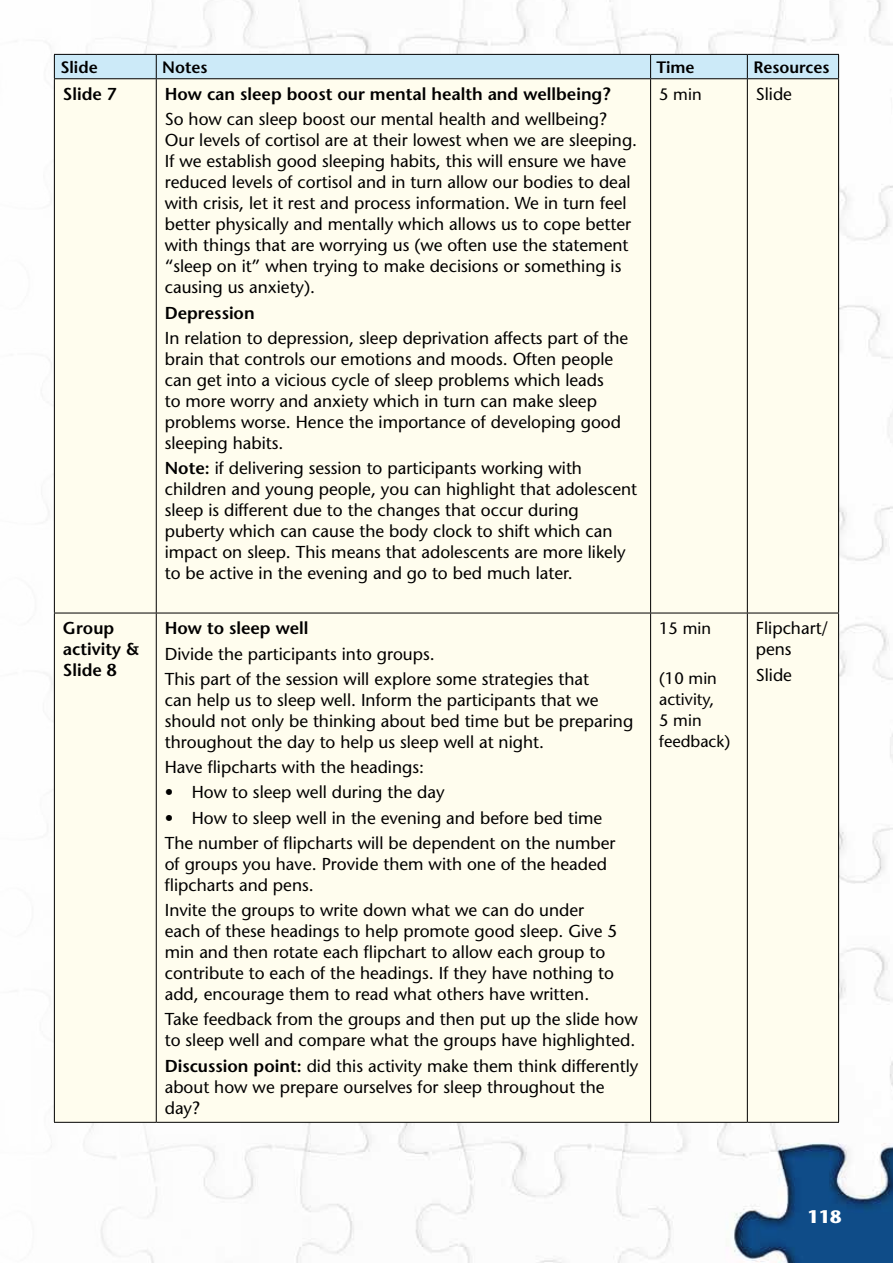
<style>
.page{position:relative;width:893px;height:1263px;background:#fff}
.page>*{position:absolute;margin:0;border:0;box-sizing:border-box;transform-origin:0 0}
.t1{font:700 18px "Stone Sans";color:#fff}
.t2{font:17.25px/21px "Stone Sans";color:#000}
.t3{font:600 17.25px/21px "Stone Sans";color:#000}
.t4{font:16.5px/21px "Stone Sans";color:#000}
.t5{font:600 16.5px "Stone Sans";color:#000}
.s1{font-weight:600}
</style>
<div class="page">
<img style="left:48px;top:0;width:845px;height:1263px">
<div style="left:55px;top:79px;width:783px;height:1043px;background:#fffdee"></div>
<div style="left:54px;top:54px;width:785px;height:24px;background:#cceaf8"></div>
<hr style="left:54px;top:78px;width:102px;height:1px;background:#000">
<hr style="left:54px;top:79px;width:1px;height:534px;background:#000">
<hr style="left:156px;top:78px;width:495px;height:1px;background:#000">
<hr style="left:156px;top:79px;width:1px;height:534px;background:#000">
<hr style="left:651px;top:78px;width:96px;height:1px;background:#000">
<hr style="left:650px;top:79px;width:1px;height:534px;background:#000">
<hr style="left:747px;top:78px;width:92px;height:1px;background:#000">
<hr style="left:747px;top:79px;width:1px;height:534px;background:#000">
<hr style="left:838px;top:79px;width:1px;height:534px;background:#000">
<hr style="left:54px;top:613px;width:102px;height:1px;background:#000">
<hr style="left:54px;top:613px;width:1px;height:509px;background:#000">
<hr style="left:156px;top:613px;width:495px;height:1px;background:#000">
<hr style="left:156px;top:613px;width:1px;height:509px;background:#000">
<hr style="left:651px;top:613px;width:96px;height:1px;background:#000">
<hr style="left:650px;top:613px;width:1px;height:509px;background:#000">
<hr style="left:747px;top:613px;width:92px;height:1px;background:#000">
<hr style="left:747px;top:613px;width:1px;height:509px;background:#000">
<hr style="left:838px;top:613px;width:1px;height:509px;background:#000">
<hr style="left:54px;top:1122px;width:102px;height:1px;background:#000">
<hr style="left:156px;top:1122px;width:495px;height:1px;background:#000">
<hr style="left:651px;top:1122px;width:96px;height:1px;background:#000">
<hr style="left:747px;top:1122px;width:92px;height:1px;background:#000">
<p class="t5" style="left:60px;top:57px;width:39px">Slide</p>
<p class="t5" style="left:162px;top:57px;width:47px">Notes</p>
<p class="t5" style="left:657px;top:57px;width:40px">Time</p>
<p class="t5" style="left:753px;top:57px;width:78px">Resources</p>
<p class="t3" style="left:63px;top:84px;width:55px">Slide 7</p>
<p class="t3" style="left:165px;top:84px;width:447px">How can sleep boost our mental health and wellbeing?</p>
<p class="t2" style="left:165px;top:109px;width:474px">So how can sleep boost our mental health and wellbeing?<br>Our levels of cortisol are at their lowest when we are sleeping.<br>If we establish good sleeping habits, this will ensure we have reduced levels of cortisol and in turn allow our bodies to deal with crisis, let it rest and process information. We in turn feel better physically and mentally which allows us to cope better with things that are worrying us (we often use the statement “sleep on it” when trying to make decisions or something is causing us anxiety).</p>
<p class="t3" style="left:165px;top:302px;width:91px">Depression</p>
<p class="t2" style="left:165px;top:327px;width:465px">In relation to depression, sleep deprivation affects part of the brain that controls our emotions and moods. Often people can get into a vicious cycle of sleep problems which leads<br>to more worry and anxiety which in turn can make sleep problems worse. Hence the importance of developing good sleeping habits.</p>
<p class="t2" style="left:165px;top:458px;width:474px"><span class="s1">Note:</span> if delivering session to participants working with children and young people, you can highlight that adolescent sleep is different due to the changes that occur during puberty which can cause the body clock to shift which can impact on sleep. This means that adolescents are more likely to be active in the evening and go to bed much later.</p>
<p class="t4" style="left:659px;top:83px;width:44px">5 min</p>
<p class="t2" style="left:756px;top:84px;width:38px">Slide</p>
<p class="t3" style="left:63px;top:618px;width:78px">Group activity &amp;<br>Slide 8</p>
<p class="t3" style="left:165px;top:618px;width:145px">How to sleep well</p>
<p class="t2" style="left:165px;top:641px;width:426px;line-height:25.2px">Divide the participants into groups.<br>This part of the session will explore some strategies that</p>
<p class="t2" style="left:165px;top:689px;width:470px">can help us to sleep well. Inform the participants that we should not only be thinking about bed time but be preparing throughout the day to help us sleep well at night.</p>
<p class="t2" style="left:165px;top:757px;width:261px">Have flipcharts with the headings:</p>
<p class="t2" style="left:165px;top:782px;width:281px">• How to sleep well during the day</p>
<p class="t2" style="left:165px;top:805px;width:452px;line-height:25.2px">• How to sleep well in the evening and before bed time<br>The number of flipcharts will be dependent on the number</p>
<p class="t2" style="left:165px;top:853px;width:444px">of groups you have. Provide them with one of the headed flipcharts and pens.</p>
<p class="t2" style="left:165px;top:900px;width:454px">Invite the groups to write down what we can do under each of these headings to help promote good sleep. Give 5 min and then rotate each flipchart to allow each group to contribute to each of the headings. If they have nothing to add, encourage them to read what others have written.</p>
<p class="t2" style="left:165px;top:1009px;width:475px">Take feedback from the groups and then put up the slide how to sleep well and compare what the groups have highlighted.</p>
<p class="t2" style="left:165px;top:1055px;width:475px"><span class="s1">Discussion point:</span> did this activity make them think differently about how we prepare ourselves for sleep throughout the day?</p>
<p class="t4" style="left:659px;top:618px;width:54px">15 min</p>
<p class="t4" style="left:659px;top:668px;width:73px">(10 min activity,<br>5 min feedback)</p>
<p class="t2" style="left:756px;top:618px;width:74px">Flipchart/ pens</p>
<p class="t2" style="left:756px;top:664px;width:38px">Slide</p>
<p class="t1" style="left:807px;top:1206px;width:36px">118</p>
</div>
